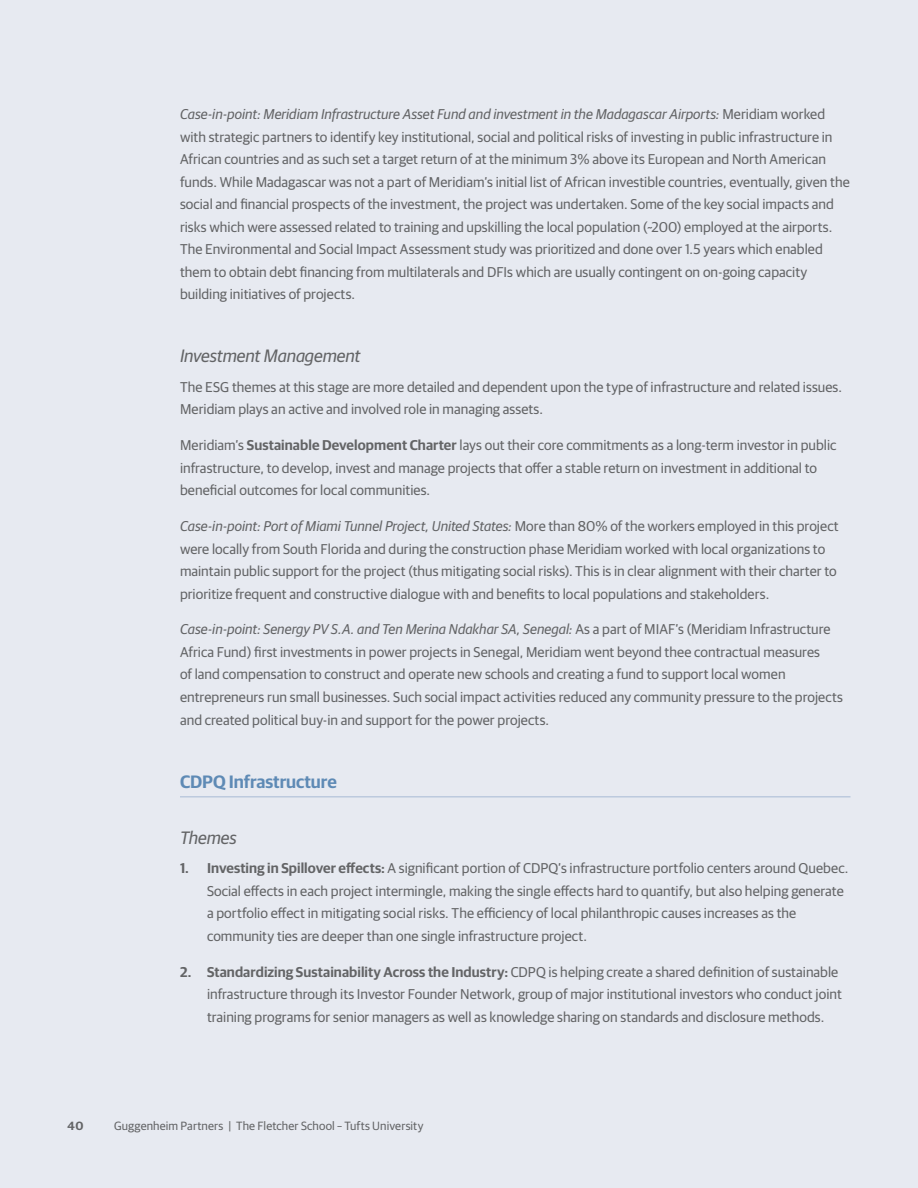
<style>
.page{position:relative;width:918px;height:1188px;background:#e7eaf1}
.page>*{position:absolute;margin:0;border:0;box-sizing:border-box;transform-origin:0 0}
.t1{font:italic 18px "Guardian Sans";letter-spacing:-.005em;color:#636466}
.t2{font:600 18px "Guardian Sans";letter-spacing:-.005em;color:#5e8ab5}
.t3{font:14.25px/22.5px "Guardian Sans";color:#636466}
.t4{font:12px "Guardian Sans";letter-spacing:.01em;color:#636466}
.t5{font:600 12px "Guardian Sans";color:#636466}
.s1{font-style:italic}
.s2{font-weight:600}
</style>
<div class="page">
<hr style="left:180px;top:796px;width:670px;height:1px;background:#a8bad4">
<p class="t3" style="left:180px;top:102px;width:671px"><span class="s1">Case-in-point: Meridiam Infrastructure Asset Fund and investment in the Madagascar Airports:</span> Meridiam worked with strategic partners to identify key institutional, social and political risks of investing in public infrastructure in African countries and as such set a target return of at the minimum 3% above its European and North American funds. While Madagascar was not a part of Meridiam’s initial list of African investible countries, eventually, given the social and financial prospects of the investment, the project was undertaken. Some of the key social impacts and risks which were assessed related to training and upskilling the local population (~200) employed at the airports.<br>The Environmental and Social Impact Assessment study was prioritized and done over 1.5 years which enabled them to obtain debt financing from multilaterals and DFIs which are usually contingent on on-going capacity building initiatives of projects.</p>
<p class="t1" style="left:180px;top:343px;width:182px">Investment Management</p>
<p class="t3" style="left:180px;top:374px;width:664px">The ESG themes at this stage are more detailed and dependent upon the type of infrastructure and related issues.<br>Meridiam plays an active and involved role in managing assets.</p>
<p class="t3" style="left:180px;top:433px;width:658px">Meridiam’s <span class="s2">Sustainable Development Charter</span> lays out their core commitments as a long-term investor in public infrastructure, to develop, invest and manage projects that offer a stable return on investment in additional to beneficial outcomes for local communities.</p>
<p class="t3" style="left:180px;top:514px;width:660px"><span class="s1">Case-in-point: Port of Miami Tunnel Project, United States:</span> More than 80% of the workers employed in this project were locally from South Florida and during the construction phase Meridiam worked with local organizations to maintain public support for the project (thus mitigating social risks). This is in clear alignment with their charter to prioritize frequent and constructive dialogue with and benefits to local populations and stakeholders.</p>
<p class="t3" style="left:180px;top:617px;width:664px"><span class="s1">Case-in-point: Senergy PV S.A. and Ten Merina Ndakhar SA, Senegal:</span> As a part of MIAF’s (Meridiam Infrastructure Africa Fund) first investments in power projects in Senegal, Meridiam went beyond thee contractual measures<br>of land compensation to construct and operate new schools and creating a fund to support local women entrepreneurs run small businesses. Such social impact activities reduced any community pressure to the projects and created political buy-in and support for the power projects.</p>
<p class="t2" style="left:180px;top:768px;width:158px">CDPQ Infrastructure</p>
<p class="t1" style="left:180px;top:825px;width:58px">Themes</p>
<p class="t3" style="left:207px;top:856px;width:643px;text-indent:-27px"><span class="s2">1. Investing in Spillover effects:</span> A significant portion of CDPQ’s infrastructure portfolio centers around Quebec.<br>Social effects in each project intermingle, making the single effects hard to quantify, but also helping generate a portfolio effect in mitigating social risks. The efficiency of local philanthropic causes increases as the community ties are deeper than one single infrastructure project.</p>
<p class="t3" style="left:207px;top:959px;width:636px;text-indent:-27px"><span class="s2">2. Standardizing Sustainability Across the Industry:</span> CDPQ is helping create a shared definition of sustainable infrastructure through its Investor Founder Network, group of major institutional investors who conduct joint training programs for senior managers as well as knowledge sharing on standards and disclosure methods.</p>
<p class="t5" style="left:68px;top:1117px;width:17px">40</p>
<p class="t4" style="left:114px;top:1117px;width:311px">Guggenheim Partners | The Fletcher School – Tufts University</p>
</div>
